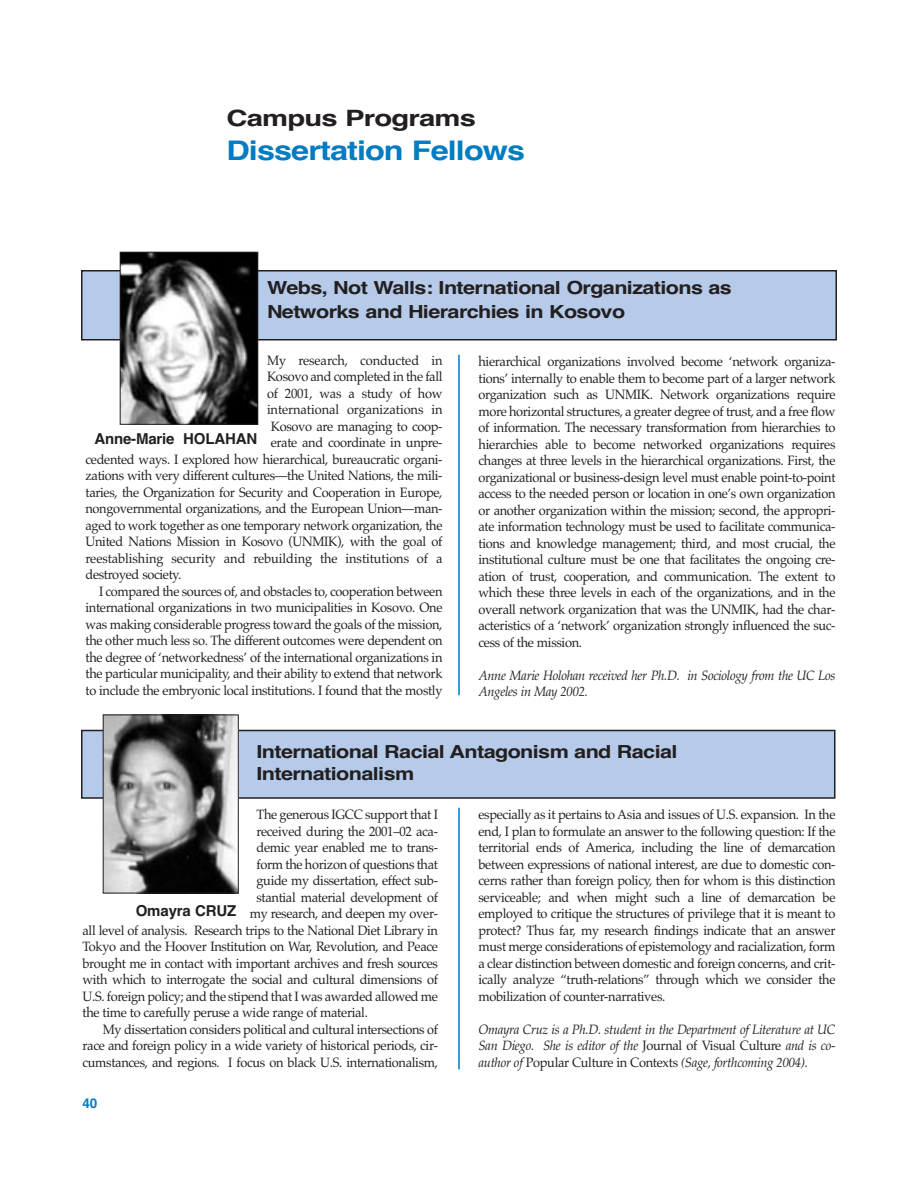
<style>
.page{position:relative;width:918px;height:1188px;background:#fff}
.page>*{position:absolute;margin:0;border:0;box-sizing:border-box;transform-origin:0 0}
.t1{font:700 27px "Helvetica";letter-spacing:-.03em;color:#007cc2;scale:1.2 1}
.t2{font:700 22.5px "Helvetica";letter-spacing:-.03em;color:#231f20;scale:1.3 1}
.t3{font:700 18px/24px "Helvetica";letter-spacing:-.03em;color:#231f20;scale:1.2 1}
.t4{font:700 15px "Helvetica";letter-spacing:-.01em;color:#231f20}
.t5{font:13.5px/16.5px "Palatino";letter-spacing:-.025em;color:#231f20;text-align:justify;scale:.95 1}
.t6{font:italic 13.5px/16.5px "Palatino";letter-spacing:-.025em;color:#231f20;scale:.95 1}
.t7{font:13.5px "Palatino";letter-spacing:-.005em;color:#231f20;scale:.95 1}
.t8{font:700 13.5px "Helvetica";color:#007cc2}
.s1{font-style:normal}
</style>
<div class="page">
<div style="left:82px;top:271px;width:754px;height:69px;background:#b5cbe9"></div>
<div style="left:81px;top:270px;width:756px;height:70px;border:2px solid #231f20"></div>
<img style="left:122px;top:254px;width:134px;height:168px">
<div style="left:120px;top:252px;width:138px;height:172px;border:1px solid #231f20"></div>
<div style="left:82px;top:730px;width:753px;height:68px;background:#b5cbe9"></div>
<div style="left:81px;top:730px;width:755px;height:69px;border:2px solid #231f20"></div>
<img style="left:105px;top:717px;width:131px;height:174px">
<div style="left:103px;top:715px;width:135px;height:178px;border:1px solid #231f20"></div>
<hr style="left:458px;top:808px;width:2px;height:262px;background:#007cc2">
<hr style="left:458px;top:355px;width:2px;height:340px;background:#007cc2">
<h2 class="t2" style="left:226px;top:110px;width:193px">Campus Programs</h2>
<h1 class="t1" style="left:226px;top:141px;width:251px">Dissertation Fellows</h1>
<h3 class="t3" style="left:267px;top:277px;width:389px">Webs, Not Walls: International Organizations as<br>Networks and Hierarchies in Kosovo</h3>
<p class="t7" style="left:267px;top:355px;width:186px">My research, conducted in</p>
<p class="t5" style="left:267px;top:370px;width:186px">Kosovo and completed in the fall</p>
<p class="t5" style="left:267px;top:386px;width:186px">of 2001, was a study of how</p>
<p class="t7" style="left:267px;top:404px;width:186px">international organizations in</p>
<p class="t5" style="left:271px;top:419px;width:182px">Kosovo are managing to coop-</p>
<p class="t5" style="left:271px;top:436px;width:182px">erate and coordinate in unpre-</p>
<p class="t5" style="left:86px;top:452px;width:377px">cedented ways. I explored how hierarchical, bureaucratic organi-</p>
<p class="t5" style="left:86px;top:469px;width:377px">zations with very different cultures—the United Nations, the mili-</p>
<p class="t5" style="left:86px;top:485px;width:377px">taries, the Organization for Security and Cooperation in Europe,</p>
<p class="t5" style="left:86px;top:502px;width:377px">nongovernmental organizations, and the European Union—man-</p>
<p class="t5" style="left:86px;top:518px;width:377px">aged to work together as one temporary network organization, the</p>
<p class="t5" style="left:86px;top:535px;width:377px">United Nations Mission in Kosovo (UNMIK), with the goal of</p>
<p class="t7" style="left:86px;top:553px;width:377px">reestablishing security and rebuilding the institutions of a</p>
<p class="t5" style="left:86px;top:568px;width:102px">destroyed society.</p>
<p class="t5" style="left:99px;top:584px;width:363px">I compared the sources of, and obstacles to, cooperation between</p>
<p class="t5" style="left:86px;top:601px;width:377px">international organizations in two municipalities in Kosovo. One</p>
<p class="t5" style="left:86px;top:617px;width:377px">was making considerable progress toward the goals of the mission,</p>
<p class="t5" style="left:86px;top:634px;width:377px">the other much less so. The different outcomes were dependent on</p>
<p class="t5" style="left:86px;top:650px;width:377px">the degree of ‘networkedness’ of the international organizations in</p>
<p class="t5" style="left:86px;top:667px;width:377px">the particular municipality, and their ability to extend that network</p>
<p class="t5" style="left:86px;top:683px;width:377px">to include the embryonic local institutions. I found that the mostly</p>
<p class="t4" style="left:94px;top:434px;width:164px">Anne-Marie HOLAHAN</p>
<p class="t5" style="left:479px;top:355px;width:377px">hierarchical organizations involved become ‘network organiza&shy;tions’ internally to enable them to become part of a larger network organization such as UNMIK. Network organizations require more horizontal structures, a greater degree of trust, and a free flow of information. The necessary transformation from hierarchies to hierarchies able to become networked organizations requires changes at three levels in the hierarchical organizations. First, the organizational or business-design level must enable point-to-point access to the needed person or location in one’s own organization or another organization within the mission; second, the appropri&shy;ate information technology must be used to facilitate communica&shy;tions and knowledge management; third, and most crucial, the institutional culture must be one that facilitates the ongoing cre&shy;ation of trust, cooperation, and communication. The extent to which these three levels in each of the organizations, and in the overall network organization that was the UNMIK, had the char&shy;acteristics of a ‘network’ organization strongly influenced the suc&shy;cess of the mission.</p>
<p class="t6" style="left:478px;top:668px;width:377px">Anne Marie Holohan received her Ph.D. in Sociology from the UC Los<br>Angeles in May 2002.</p>
<h3 class="t3" style="left:256px;top:742px;width:352px;line-height:22.5px">International Racial Antagonism and Racial<br>Internationalism</h3>
<p class="t5" style="left:256px;top:808px;width:193px">The generous IGCC support that I</p>
<p class="t5" style="left:256px;top:824px;width:193px">received during the 2001–02 aca-</p>
<p class="t5" style="left:256px;top:841px;width:193px">demic year enabled me to trans-</p>
<p class="t5" style="left:256px;top:857px;width:193px">form the horizon of questions that</p>
<p class="t5" style="left:256px;top:874px;width:193px">guide my dissertation, effect sub-</p>
<p class="t5" style="left:256px;top:890px;width:193px">stantial material development of</p>
<p class="t5" style="left:250px;top:907px;width:200px">my research, and deepen my over-</p>
<p class="t5" style="left:83px;top:923px;width:376px">all level of analysis. Research trips to the National Diet Library in</p>
<p class="t5" style="left:83px;top:940px;width:376px">Tokyo and the Hoover Institution on War, Revolution, and Peace</p>
<p class="t5" style="left:83px;top:956px;width:376px">brought me in contact with important archives and fresh sources</p>
<p class="t5" style="left:83px;top:973px;width:376px">with which to interrogate the social and cultural dimensions of</p>
<p class="t5" style="left:83px;top:989px;width:376px">U.S. foreign policy; and the stipend that I was awarded allowed me</p>
<p class="t5" style="left:83px;top:1006px;width:302px">the time to carefully peruse a wide range of material.</p>
<p class="t5" style="left:103px;top:1022px;width:354px">My dissertation considers political and cultural intersections of</p>
<p class="t5" style="left:83px;top:1039px;width:376px">race and foreign policy in a wide variety of historical periods, cir-</p>
<p class="t5" style="left:83px;top:1055px;width:376px">cumstances, and regions. I focus on black U.S. internationalism,</p>
<p class="t4" style="left:136px;top:905px;width:102px">Omayra CRUZ</p>
<p class="t8" style="left:82px;top:1099px;width:17px">40</p>
<p class="t5" style="left:478px;top:808px;width:377px">especially as it pertains to Asia and issues of U.S. expansion. In the end, I plan to formulate an answer to the following question: If the territorial ends of America, including the line of demarcation between expressions of national interest, are due to domestic con&shy;cerns rather than foreign policy, then for whom is this distinction serviceable; and when might such a line of demarcation be employed to critique the structures of privilege that it is meant to protect? Thus far, my research findings indicate that an answer must merge considerations of epistemology and racialization, form a clear distinction between domestic and foreign concerns, and crit&shy;ically analyze “truth-relations” through which we consider the mobilization of counter-narratives.</p>
<p class="t6" style="left:478px;top:1022px;width:377px;text-align:justify">Omayra Cruz is a Ph.D. student in the Department of Literature at UC San Diego. She is editor of the <span class="s1">Journal of Visual Culture</span> and is co&shy;author of <span class="s1">Popular Culture in Contexts</span> (Sage, forthcoming 2004).</p>
</div>
